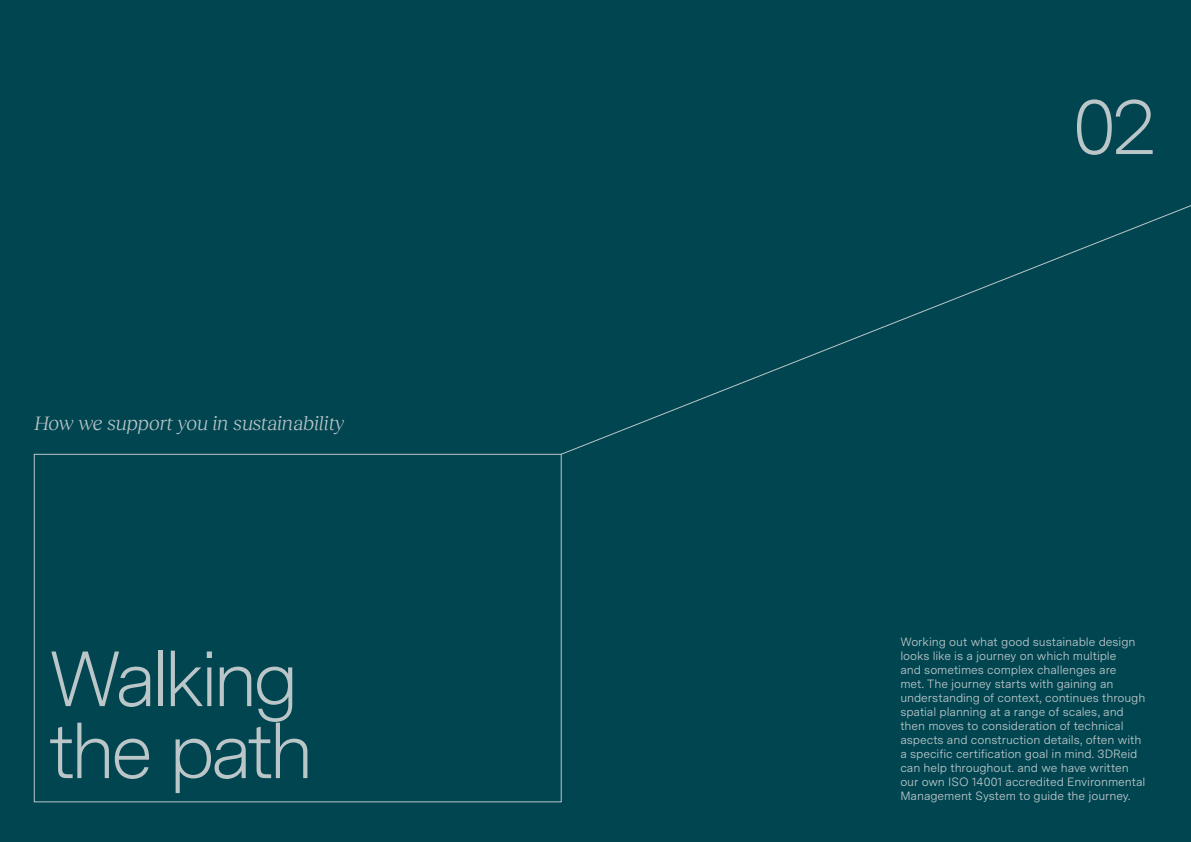
<style>
.page{position:relative;width:1191px;height:842px;background:#004550}
.page>*{position:absolute;margin:0;border:0;box-sizing:border-box;transform-origin:0 0}
.t1{font:300 78px/72px "Messina Sans";letter-spacing:-.07em;color:#bbc6c9}
.t2{font:italic 20px "Reckless Neue";color:#bbc6c9}
.t3{font:12px/14px "Messina Sans";letter-spacing:-.005em;color:#bbc6c9}
</style>
<div class="page">
<svg style="left:560px;top:205px;width:631px;height:250px"></svg>
<h2 class="t2" style="left:34px;top:409px;width:312px">How we support you in sustainability</h2>
<h1 class="t1" style="left:48px;top:640px;width:267px">Walking the path</h1>
<h1 class="t1" style="left:1072px;top:88px;width:86px">02</h1>
<p class="t3" style="left:900px;top:634px;width:247px">Working out what good sustainable design looks like is a journey on which multiple<br>and sometimes complex challenges are<br>met. The journey starts with gaining an understanding of context, continues through spatial planning at a range of scales, and then moves to consideration of technical aspects and construction details, often with a specific certification goal in mind. 3DReid can help throughout. and we have written our own ISO 14001 accredited Environmental Management System to guide the journey.</p>
</div>
